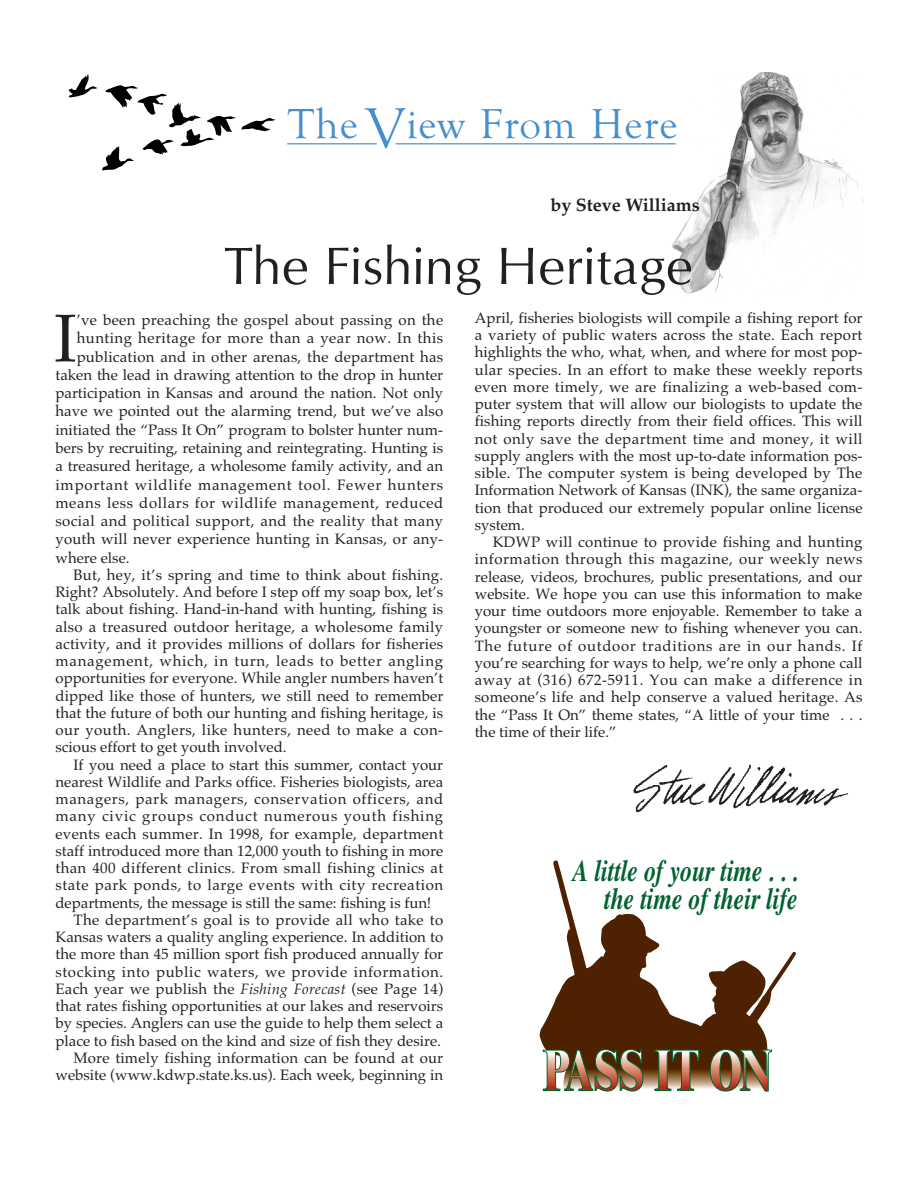
<style>
.page{position:relative;width:918px;height:1188px;background:#fff}
.page>*{position:absolute;margin:0;border:0;box-sizing:border-box;transform-origin:0 0}
.t1{font:67.65px "Palatino";color:#231f20}
.t2{font:54px "Optimum Roman DTC";color:#231f20}
.t3{font:43.2px "Goudy Old Style Regular DTC";letter-spacing:.035em;color:#468fcc}
.t4{font:italic 700 30.45px/28.3px "Times";color:#00622f;text-align:right;scale:.78 1}
.t5{font:700 18px "Palatino";color:#231f20}
.t6{font:15px/17.2px "Palatino";letter-spacing:.005em;color:#231f20;text-align:justify}
.t7{font:15px "Palatino";letter-spacing:.025em;color:#231f20}
.t8{font:15px "Palatino";letter-spacing:.04em;color:#231f20}
.t9{font:15px "Palatino";letter-spacing:.05em;color:#231f20}
.t10{font:15px "Palatino";letter-spacing:.03em;color:#231f20}
.t11{font:15px "Palatino";letter-spacing:.045em;color:#231f20}
.t12{font:15px "Palatino";letter-spacing:.055em;color:#231f20}
.s1{font-size:57.6px}
.s2{font-style:italic}
</style>
<div class="page">
<img style="left:670px;top:72px;width:194px;height:222px">
<hr style="left:287px;top:143px;width:90px;height:1px;background:#468fcc">
<hr style="left:396px;top:143px;width:280px;height:1px;background:#468fcc">
<img style="left:68px;top:74px;width:207px;height:97px">
<img style="left:633px;top:764px;width:216px;height:49px">
<svg style="left:539px;top:860px;width:257px;height:229px"></svg>
<svg style="left:542px;top:1049px;width:102px;height:43px;background:#957e62"></svg>
<svg style="left:654px;top:1049px;width:46px;height:42px;background:#8a6f50"></svg>
<svg style="left:709px;top:1049px;width:63px;height:43px;background:#957e62"></svg>
<h3 class="t3" style="left:288px;top:106px;width:390px">The <span class="s1">V</span>iew From Here</h3>
<p class="t5" style="left:550px;top:198px;width:151px">by Steve Williams</p>
<h2 class="t2" style="left:225px;top:244px;width:470px">The Fishing Heritage</h2>
<h1 class="t1" style="left:54px;top:312px;width:24px">I</h1>
<p class="t6" style="left:77px;top:313px;width:368px">’ve been preaching the gospel about passing on the</p>
<p class="t10" style="left:77px;top:332px;width:368px">hunting heritage for more than a year now. In this</p>
<p class="t6" style="left:77px;top:350px;width:368px">publication and in other arenas, the department has</p>
<p class="t6" style="left:56px;top:368px;width:389px">taken the lead in drawing attention to the drop in hunter</p>
<p class="t6" style="left:56px;top:386px;width:389px">participation in Kansas and around the nation. Not only</p>
<p class="t6" style="left:56px;top:404px;width:389px">have we pointed out the alarming trend, but we’ve also</p>
<p class="t6" style="left:56px;top:423px;width:389px">initiated the “Pass It On” program to bolster hunter num-</p>
<p class="t6" style="left:56px;top:441px;width:389px">bers by recruiting, retaining and reintegrating. Hunting is</p>
<p class="t6" style="left:56px;top:459px;width:389px">a treasured heritage, a wholesome family activity, and an</p>
<p class="t9" style="left:56px;top:479px;width:389px">important wildlife management tool. Fewer hunters</p>
<p class="t8" style="left:56px;top:497px;width:389px">means less dollars for wildlife management, reduced</p>
<p class="t7" style="left:56px;top:515px;width:389px">social and political support, and the reality that many</p>
<p class="t6" style="left:56px;top:532px;width:389px">youth will never experience hunting in Kansas, or any-</p>
<p class="t6" style="left:56px;top:551px;width:76px">where else.</p>
<p class="t6" style="left:74px;top:568px;width:371px">But, hey, it’s spring and time to think about fishing.</p>
<p class="t6" style="left:56px;top:585px;width:389px">Right? Absolutely. And before I step off my soap box, let’s</p>
<p class="t6" style="left:56px;top:602px;width:389px">talk about fishing. Hand-in-hand with hunting, fishing is</p>
<p class="t6" style="left:56px;top:620px;width:389px">also a treasured outdoor heritage, a wholesome family</p>
<p class="t6" style="left:56px;top:637px;width:389px">activity, and it provides millions of dollars for fisheries</p>
<p class="t9" style="left:56px;top:655px;width:389px">management, which, in turn, leads to better angling</p>
<p class="t6" style="left:56px;top:671px;width:389px">opportunities for everyone. While angler numbers haven’t</p>
<p class="t6" style="left:56px;top:689px;width:389px">dipped like those of hunters, we still need to remember</p>
<p class="t6" style="left:56px;top:706px;width:389px">that the future of both our hunting and fishing heritage, is</p>
<p class="t10" style="left:56px;top:724px;width:389px">our youth. Anglers, like hunters, need to make a con-</p>
<p class="t6" style="left:56px;top:740px;width:233px">scious effort to get youth involved.</p>
<p class="t6" style="left:74px;top:758px;width:371px">If you need a place to start this summer, contact your</p>
<p class="t6" style="left:56px;top:775px;width:389px">nearest Wildlife and Parks office. Fisheries biologists, area</p>
<p class="t11" style="left:56px;top:793px;width:389px">managers, park managers, conservation officers, and</p>
<p class="t12" style="left:56px;top:810px;width:389px">many civic groups conduct numerous youth fishing</p>
<p class="t6" style="left:56px;top:827px;width:389px">events each summer. In 1998, for example, department</p>
<p class="t6" style="left:56px;top:844px;width:389px">staff introduced more than 12,000 youth to fishing in more</p>
<p class="t7" style="left:56px;top:862px;width:389px">than 400 different clinics. From small fishing clinics at</p>
<p class="t8" style="left:56px;top:879px;width:389px">state park ponds, to large events with city recreation</p>
<p class="t6" style="left:56px;top:896px;width:377px">departments, the message is still the same: fishing is fun!</p>
<p class="t7" style="left:74px;top:914px;width:371px">The department’s goal is to provide all who take to</p>
<p class="t6" style="left:56px;top:930px;width:389px">Kansas waters a quality angling experience. In addition to</p>
<p class="t6" style="left:56px;top:947px;width:389px">the more than 45 million sport fish produced annually for</p>
<p class="t8" style="left:56px;top:966px;width:389px">stocking into public waters, we provide information.</p>
<p class="t6" style="left:56px;top:982px;width:389px">Each year we publish the <span class="s2">Fishing Forecast</span> (see Page 14)</p>
<p class="t6" style="left:56px;top:999px;width:389px">that rates fishing opportunities at our lakes and reservoirs</p>
<p class="t6" style="left:56px;top:1016px;width:389px">by species. Anglers can use the guide to help them select a</p>
<p class="t6" style="left:56px;top:1034px;width:387px">place to fish based on the kind and size of fish they desire.</p>
<p class="t6" style="left:74px;top:1051px;width:371px">More timely fishing information can be found at our</p>
<p class="t6" style="left:56px;top:1068px;width:389px">website (www.kdwp.state.ks.us). Each week, beginning in</p>
<p class="t6" style="left:475px;top:311px;width:389px">April, fisheries biologists will compile a fishing report for a variety of public waters across the state. Each report highlights the who, what, when, and where for most pop&shy;ular species. In an effort to make these weekly reports even more timely, we are finalizing a web-based com&shy;puter system that will allow our biologists to update the fishing reports directly from their field offices. This will not only save the department time and money, it will supply anglers with the most up-to-date information pos&shy;sible. The computer system is being developed by The Information Network of Kansas (INK), the same organiza&shy;tion that produced our extremely popular online license system.</p>
<p class="t6" style="left:475px;top:535px;width:389px;text-indent:18px">KDWP will continue to provide fishing and hunting information through this magazine, our weekly news release, videos, brochures, public presentations, and our website. We hope you can use this information to make your time outdoors more enjoyable. Remember to take a youngster or someone new to fishing whenever you can.<br>The future of outdoor traditions are in our hands. If you’re searching for ways to help, we’re only a phone call away at (316) 672-5911. You can make a difference in someone’s life and help conserve a valued heritage. As the “Pass It On” theme states, “A little of your time . . . the time of their life.”</p>
<h3 class="t4" style="left:572px;top:859px;width:290px">A little of your time . . . the time of their life</h3>
</div>
